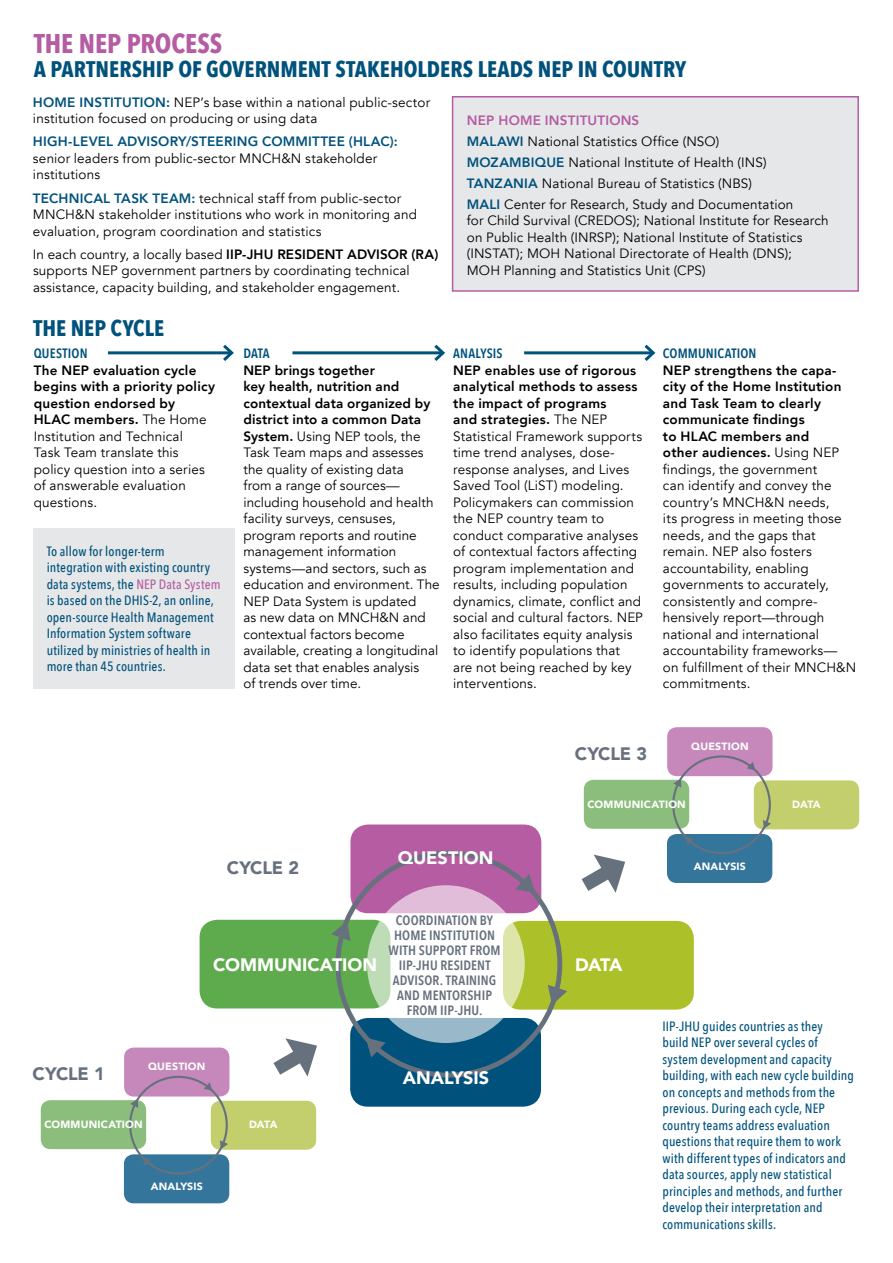
<style>
.page{position:relative;width:893px;height:1263px;background:#fff}
.page>*{position:absolute;margin:0;border:0;box-sizing:border-box;transform-origin:0 0}
.t1{font:700 27px "Avenir Next Condensed";letter-spacing:-.005em;color:#b55ca3}
.t2{font:700 22.5px "Avenir Next Condensed";color:#00527d}
.t3{font:900 18px "Avenir";color:#fff}
.t4{font:900 18px "Avenir";letter-spacing:-.01em;color:#67717e}
.t5{font:13.5px/16.5px "Avenir";letter-spacing:.01em;color:#000}
.t6{font:500 13.5px/16.5px "Avenir Next Condensed";letter-spacing:.01em;color:#00527d}
.t7{font:600 13.5px/15px "Avenir Next Condensed";letter-spacing:.01em;color:#67717e;text-align:center}
.t8{font:800 13.5px "Avenir";letter-spacing:.015em;color:#00527d}
.t9{font:600 13.5px "Avenir Next Condensed";letter-spacing:.01em;color:#00527d}
.t10{font:900 10.5px "Avenir";letter-spacing:.02em;color:#fff}
.s1{font-weight:800;color:#00527d}
.s2{font-weight:800}
.s3{color:#b55ca3}
.s4{font-weight:800;color:#b55ca3}
</style>
<div class="page">
<div style="left:453px;top:97px;width:405px;height:194px;background:#e6e7e8"></div>
<div style="left:452px;top:96px;width:407px;height:196px;border:2px solid #b55ca3"></div>
<hr style="left:108px;top:351px;width:124px;height:3px;background:#00527d">
<svg style="left:220px;top:344px;width:14px;height:17px"></svg>
<hr style="left:292px;top:351px;width:151px;height:3px;background:#00527d">
<svg style="left:431px;top:344px;width:14px;height:17px"></svg>
<hr style="left:524px;top:351px;width:129px;height:3px;background:#00527d">
<svg style="left:641px;top:344px;width:15px;height:17px"></svg>
<svg style="left:273px;top:1038px;width:44px;height:39px"></svg>
<svg style="left:581px;top:854px;width:44px;height:39px"></svg>
<div style="left:124px;top:1154px;width:105px;height:49px;background:#34759c;border-radius:10px"></div>
<div style="left:41px;top:1100px;width:105px;height:49px;background:#8bbe7c;border-radius:10px"></div>
<div style="left:211px;top:1101px;width:105px;height:49px;background:#c2cf6c;border-radius:10px"></div>
<div style="left:124px;top:1047px;width:105px;height:49px;background:#c688bb;border-radius:10px"></div>
<div style="left:129px;top:1076px;width:99px;height:98px;border:2px solid #67717e;border-radius:50%"></div>
<svg style="left:220px;top:1140px;width:8px;height:9px"></svg>
<svg style="left:142px;top:1157px;width:9px;height:9px"></svg>
<svg style="left:130px;top:1099px;width:8px;height:9px"></svg>
<svg style="left:204px;top:1082px;width:8px;height:9px"></svg>
<div style="left:350px;top:1018px;width:191px;height:89px;background:#00527d;border-radius:18px"></div>
<div style="left:200px;top:920px;width:190px;height:88px;background:#5eab4d;border-radius:18px"></div>
<div style="left:503px;top:921px;width:191px;height:88px;background:#acc02a;border-radius:18px"></div>
<div style="left:350px;top:824px;width:191px;height:89px;background:#b55ca3;border-radius:18px"></div>
<svg style="left:367px;top:885px;width:158px;height:158px"></svg>
<div style="left:335px;top:851px;width:227px;height:226px;border:5px solid #67717e;border-radius:50%"></div>
<svg style="left:548px;top:985px;width:19px;height:20px"></svg>
<svg style="left:366px;top:1038px;width:20px;height:19px"></svg>
<svg style="left:331px;top:921px;width:20px;height:20px"></svg>
<svg style="left:515px;top:874px;width:20px;height:19px"></svg>
<div style="left:667px;top:834px;width:105px;height:49px;background:#34759c;border-radius:10px"></div>
<div style="left:584px;top:780px;width:105px;height:49px;background:#8bbe7c;border-radius:10px"></div>
<div style="left:754px;top:780px;width:105px;height:49px;background:#c2cf6c;border-radius:10px"></div>
<div style="left:667px;top:727px;width:105px;height:49px;background:#c688bb;border-radius:10px"></div>
<div style="left:672px;top:755px;width:99px;height:99px;border:2px solid #67717e;border-radius:50%"></div>
<svg style="left:763px;top:820px;width:8px;height:9px"></svg>
<svg style="left:685px;top:837px;width:9px;height:8px"></svg>
<svg style="left:673px;top:778px;width:8px;height:9px"></svg>
<svg style="left:747px;top:762px;width:8px;height:8px"></svg>
<div style="left:33px;top:529px;width:201px;height:159px;background:#e6e7e8"></div>
<h1 class="t1" style="left:34px;top:27px;width:190px">THE NEP PROCESS</h1>
<h2 class="t2" style="left:34px;top:56px;width:654px">A PARTNERSHIP OF GOVERNMENT STAKEHOLDERS LEADS NEP IN COUNTRY</h2>
<p class="t5" style="left:33px;top:94px;width:399px"><span class="s1">HOME INSTITUTION:</span> NEP’s base within a national public-sector institution focused on producing or using data</p>
<p class="t8" style="left:33px;top:131px;width:366px">HIGH-LEVEL ADVISORY/STEERING COMMITTEE (HLAC):</p>
<p class="t5" style="left:33px;top:150px;width:346px">senior leaders from public-sector MNCH&amp;N stakeholder institutions</p>
<p class="t5" style="left:33px;top:190px;width:385px"><span class="s1">TECHNICAL TASK TEAM:</span> technical staff from public-sector<br>MNCH&amp;N stakeholder institutions who work in monitoring and evaluation, program coordination and statistics</p>
<p class="t5" style="left:33px;top:246px;width:407px">In each country, a locally based <span class="s2">IIP-JHU RESIDENT ADVISOR (RA) </span>supports NEP government partners by coordinating technical assistance, capacity building, and stakeholder engagement.</p>
<h2 class="t2" style="left:33px;top:314px;width:133px">THE NEP CYCLE</h2>
<p class="t9" style="left:34px;top:342px;width:55px">QUESTION</p>
<p class="t5" style="left:34px;top:362px;width:183px"><span class="s2">The NEP evaluation cycle begins with a priority policy question endorsed by<br>HLAC members.</span> The Home<br>Institution and Technical<br>Task Team translate this policy question into a series of answerable evaluation questions.</p>
<p class="t6" style="left:47px;top:542px;width:175px">To allow for longer-term integration with existing country data systems, the <span class="s3">NEP Data System </span>is based on the DHIS-2, an online, open-source Health Management<br>Information System software utilized by ministries of health in more than 45 countries.</p>
<p class="t9" style="left:243px;top:342px;width:28px">DATA</p>
<p class="t5" style="left:243px;top:362px;width:198px"><span class="s2">NEP brings together<br>key health, nutrition and contextual data organized by district into a common Data<br>System.</span> Using NEP tools, the<br>Task Team maps and assesses the quality of existing data<br>from a range of sources— including household and health facility surveys, censuses, program reports and routine management information systems—and sectors, such as education and environment. The<br>NEP Data System is updated<br>as new data on MNCH&amp;N and contextual factors become available, creating a longitudinal data set that enables analysis<br>of trends over time.</p>
<p class="t5" style="left:467px;top:110px;width:328px;line-height:21px"><span class="s4">NEP HOME INSTITUTIONS<br></span><span class="s1">MALAWI</span> National Statistics Office (NSO)<br><span class="s1">MOZAMBIQUE</span> National Institute of Health (INS)<br><span class="s1">TANZANIA</span> National Bureau of Statistics (NBS)<br><span class="s1">MALI</span> Center for Research, Study and Documentation</p>
<p class="t5" style="left:467px;top:212px;width:363px">for Child Survival (CREDOS); National Institute for Research on Public Health (INRSP); National Institute of Statistics (INSTAT); MOH National Directorate of Health (DNS);<br>MOH Planning and Statistics Unit (CPS)</p>
<p class="t9" style="left:453px;top:342px;width:51px">ANALYSIS</p>
<p class="t5" style="left:453px;top:362px;width:191px"><span class="s2">NEP enables use of rigorous analytical methods to assess the impact of programs<br>and strategies.</span> The NEP<br>Statistical Framework supports time trend analyses, dose&shy;response analyses, and Lives<br>Saved Tool (LiST) modeling.<br>Policymakers can commission the NEP country team to conduct comparative analyses of contextual factors affecting program implementation and results, including population dynamics, climate, conflict and social and cultural factors. NEP also facilitates equity analysis to identify populations that<br>are not being reached by key interventions.</p>
<p class="t9" style="left:663px;top:342px;width:95px">COMMUNICATION</p>
<p class="t5" style="left:663px;top:362px;width:195px"><span class="s2">NEP strengthens the capa&shy;city of the Home Institution and Task Team to clearly communicate findings<br>to HLAC members and<br>other audiences.</span> Using NEP findings, the government<br>can identify and convey the country’s MNCH&amp;N needs,<br>its progress in meeting those needs, and the gaps that remain. NEP also fosters accountability, enabling governments to accurately, consistently and compre&shy;hensively report—through national and international accountability frameworks— on fulfillment of their MNCH&amp;N commitments.</p>
<p class="t10" style="left:691px;top:737px;width:59px">QUESTION</p>
<h3 class="t4" style="left:575px;top:738px;width:74px">CYCLE 3</h3>
<p class="t10" style="left:587px;top:795px;width:100px">COMMUNICATION</p>
<p class="t10" style="left:792px;top:795px;width:30px">DATA</p>
<h3 class="t4" style="left:227px;top:852px;width:74px">CYCLE 2</h3>
<h3 class="t3" style="left:398px;top:842px;width:97px">QUESTION</h3>
<p class="t7" style="left:389px;top:912px;width:114px">COORDINATION BY<br>HOME INSTITUTION<br>WITH SUPPORT FROM<br>IIP-JHU RESIDENT<br>ADVISOR. TRAINING<br>AND MENTORSHIP<br>FROM IIP-JHU.</p>
<h3 class="t3" style="left:213px;top:949px;width:166px">COMMUNICATION</h3>
<h3 class="t3" style="left:575px;top:949px;width:49px">DATA</h3>
<h3 class="t4" style="left:33px;top:1058px;width:74px">CYCLE 1</h3>
<p class="t10" style="left:148px;top:1057px;width:59px">QUESTION</p>
<p class="t10" style="left:44px;top:1116px;width:100px">COMMUNICATION</p>
<p class="t10" style="left:249px;top:1116px;width:30px">DATA</p>
<h3 class="t3" style="left:403px;top:1062px;width:88px">ANALYSIS</h3>
<p class="t10" style="left:151px;top:1177px;width:54px">ANALYSIS</p>
<p class="t10" style="left:694px;top:857px;width:54px">ANALYSIS</p>
<p class="t6" style="left:662px;top:1018px;width:193px">IIP-JHU guides countries as they<br>build NEP over several cycles of system development and capacity building, with each new cycle building on concepts and methods from the previous. During each cycle, NEP country teams address evaluation questions that require them to work with different types of indicators and data sources, apply new statistical principles and methods, and further develop their interpretation and communications skills.</p>
</div>
